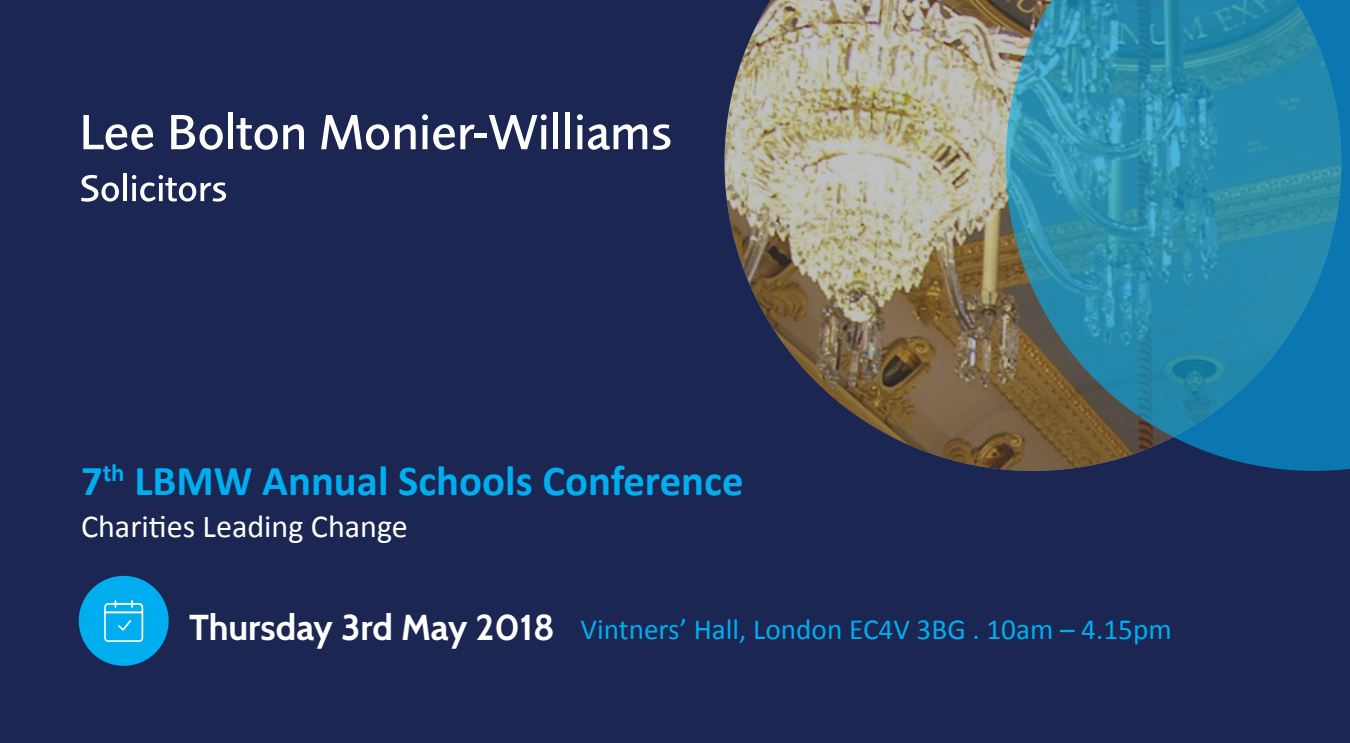
<style>
.page{position:relative;width:1350px;height:743px;background:#fff}
.page>*{position:absolute;margin:0;border:0;box-sizing:border-box;transform-origin:0 0}
.t1{font:700 42.75px "Calibri";color:#00aeef}
.t2{font:700 36px "Cabin";color:#fff}
.t3{font:32.18px "Calibri";color:#fff}
.t4{font:29.25px "Calibri";color:#00aeef}
</style>
<div class="page">
<div style="left:0;top:0;width:1350px;height:742px;background:#1b2653"></div>
<img style="left:724px;top:0;width:282px;height:470px">
<svg style="left:1006px;top:0;width:344px;height:471px;background:#30829d"></svg>
<div style="left:79px;top:575px;width:90px;height:90px;background:#00aeef;border-radius:50%"></div>
<svg style="left:104px;top:599px;width:39px;height:43px"></svg>
<svg style="left:83px;top:115px;width:70px;height:35px"></svg>
<svg style="left:171px;top:115px;width:52px;height:35px"></svg>
<div style="left:228px;top:112px;width:5px;height:37px;background:#fff"></div>
<svg style="left:236px;top:118px;width:68px;height:32px"></svg>
<svg style="left:321px;top:115px;width:68px;height:35px"></svg>
<svg style="left:395px;top:124px;width:21px;height:25px"></svg>
<svg style="left:422px;top:114px;width:53px;height:36px"></svg>
<hr style="left:474px;top:133px;width:13px;height:4px;background:#fff">
<svg style="left:489px;top:114px;width:58px;height:35px"></svg>
<div style="left:541px;top:125px;width:5px;height:24px;background:#fff"></div>
<div style="left:553px;top:112px;width:5px;height:37px;background:#fff"></div>
<div style="left:565px;top:112px;width:5px;height:37px;background:#fff"></div>
<svg style="left:577px;top:114px;width:70px;height:36px"></svg>
<svg style="left:653px;top:124px;width:17px;height:26px"></svg>
<svg style="left:81px;top:175px;width:38px;height:27px"></svg>
<hr style="left:123px;top:174px;width:4px;height:27px;background:#fff">
<svg style="left:132px;top:175px;width:94px;height:26px"></svg>
<p class="t1" style="left:81px;top:454px;width:664px">7<sup>th</sup> LBMW Annual Schools Conference</p>
<p class="t3" style="left:81px;top:506px;width:328px">Charities Leading Change</p>
<p class="t2" style="left:189px;top:606px;width:367px">Thursday 3rd May 2018</p>
<p class="t4" style="left:580px;top:611px;width:593px">Vintners’ Hall, London EC4V 3BG . 10am – 4.15pm</p>
</div>
